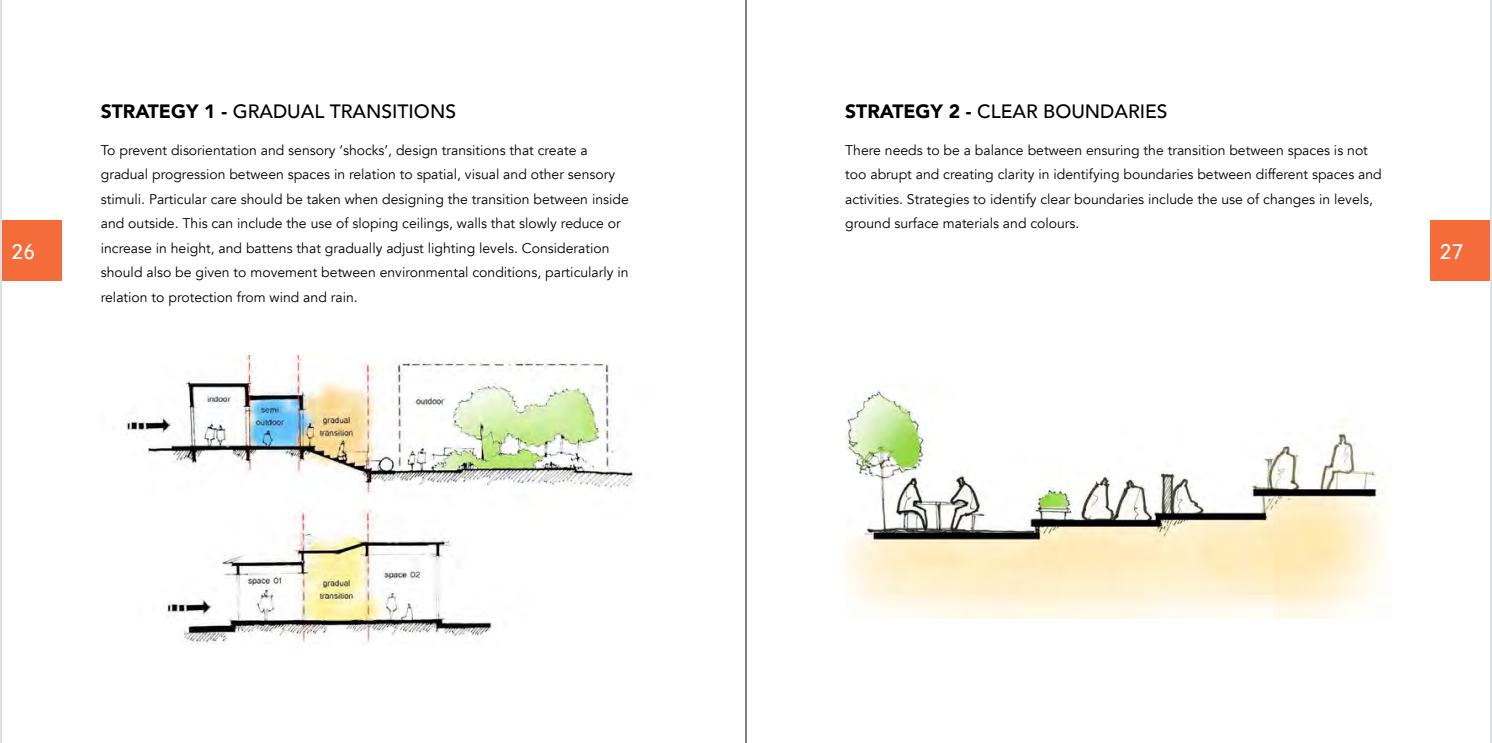
<style>
.page{position:relative;width:1492px;height:743px;background:#fff}
.page>*{position:absolute;margin:0;border:0;box-sizing:border-box;transform-origin:0 0}
.t1{font:500 19.25px "Avenir";color:#000}
.t2{font:19.25px "Fabula 2015";color:#fff}
.t3{font:14px/24.5px "Avenir";color:#000}
.s1{font-weight:900}
</style>
<div class="page">
<div style="left:0;top:220px;width:62px;height:60px;background:#f36c3a"></div>
<div style="left:1429px;top:220px;width:62px;height:60px;background:#f36c3a"></div>
<hr style="left:745px;top:0;width:1px;height:743px;background:#000">
<hr style="left:0;top:0;width:2px;height:743px;background:#dedfe0">
<hr style="left:1490px;top:0;width:1px;height:743px;background:#dedfe0">
<img style="left:123px;top:356px;width:513px;height:288px">
<img style="left:845px;top:390px;width:540px;height:228px">
<h1 class="t1" style="left:101px;top:94px;width:357px"><span class="s1">STRATEGY 1 -</span> GRADUAL TRANSITIONS</h1>
<p class="t3" style="left:101px;top:138px;width:529px">To prevent disorientation and sensory ‘shocks’, design transitions that create a gradual progression between spaces in relation to spatial, visual and other sensory stimuli. Particular care should be taken when designing the transition between inside and outside. This can include the use of sloping ceilings, walls that slowly reduce or increase in height, and battens that gradually adjust lighting levels. Consideration should also be given to movement between environmental conditions, particularly in relation to protection from wind and rain.</p>
<h1 class="t1" style="left:845px;top:94px;width:324px"><span class="s1">STRATEGY 2 -</span> CLEAR BOUNDARIES</h1>
<p class="t3" style="left:845px;top:138px;width:538px">There needs to be a balance between ensuring the transition between spaces is not too abrupt and creating clarity in identifying boundaries between different spaces and activities. Strategies to identify clear boundaries include the use of changes in levels, ground surface materials and colours.</p>
<h1 class="t2" style="left:11px;top:238px;width:26px">26</h1>
<h1 class="t2" style="left:1439px;top:238px;width:26px">27</h1>
</div>
